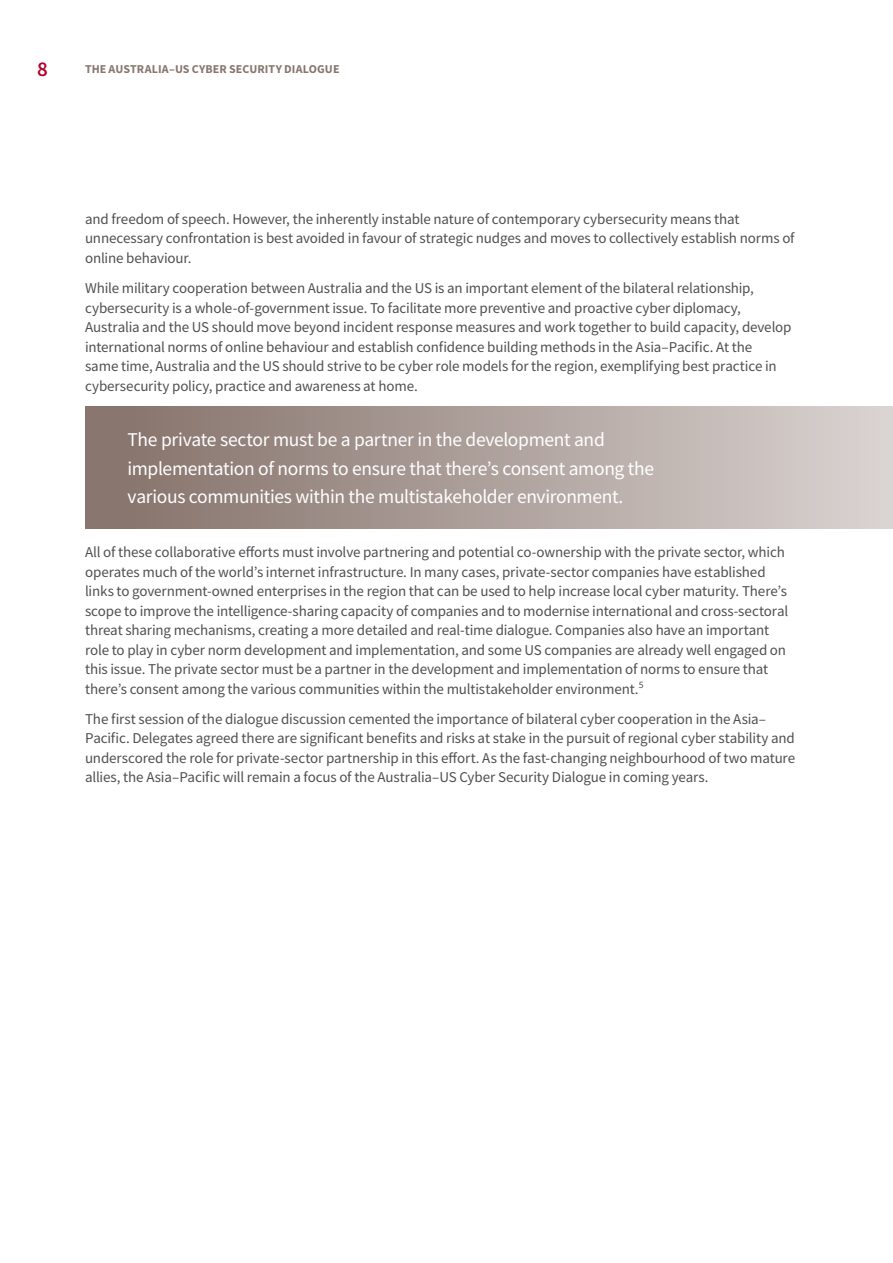
<style>
.page{position:relative;width:893px;height:1263px;background:#fff}
.page>*{position:absolute;margin:0;border:0;box-sizing:border-box;transform-origin:0 0}
.t1{font:600 21px "Source Sans Pro";color:#b3002d}
.t2{font:19.5px/28.5px "Source Sans Pro";letter-spacing:-.015em;color:#fff}
.Text{font:15px/19.5px "Source Sans Pro";letter-spacing:-.01em;color:#504f53}
.t3{font:700 12px "Source Sans Pro";letter-spacing:.005em;color:#89766f}
</style>
<div class="page">
<div style="left:85px;top:406px;width:808px;height:123px;background:linear-gradient(to right,#836f68,#d9d3d1)"></div>
<h1 class="t1" style="left:37px;top:55px;width:12px">8</h1>
<p class="t3" style="left:85px;top:60px;width:256px">THE AUSTRALIA–US CYBER SECURITY DIALOGUE</p>
<p class="Text" style="left:85px;top:209px;width:711px">and freedom of speech. However, the inherently instable nature of contemporary cybersecurity means that unnecessary confrontation is best avoided in favour of strategic nudges and moves to collectively establish norms of online behaviour.</p>
<p class="Text" style="left:85px;top:278px;width:708px">While military cooperation between Australia and the US is an important element of the bilateral relationship, cybersecurity is a whole-of-government issue. To facilitate more preventive and proactive cyber diplomacy, Australia and the US should move beyond incident response measures and work together to build capacity, develop international norms of online behaviour and establish confidence building methods in the Asia–Pacific. At the<br>same time, Australia and the US should strive to be cyber role models for the region, exemplifying best practice in cybersecurity policy, practice and awareness at home.</p>
<h2 class="t2" style="left:128px;top:425px;width:528px">The private sector must be a partner in the development and implementation of norms to ensure that there’s consent among the various communities within the multistakeholder environment.</h2>
<p class="Text" style="left:85px;top:542px;width:705px">All of these collaborative efforts must involve partnering and potential co-ownership with the private sector, which operates much of the world’s internet infrastructure. In many cases, private-sector companies have established links to government-owned enterprises in the region that can be used to help increase local cyber maturity. There’s scope to improve the intelligence-sharing capacity of companies and to modernise international and cross-sectoral threat sharing mechanisms, creating a more detailed and real-time dialogue. Companies also have an important role to play in cyber norm development and implementation, and some US companies are already well engaged on this issue. The private sector must be a partner in the development and implementation of norms to ensure that there’s consent among the various communities within the multistakeholder environment.<sup>5</sup></p>
<p class="Text" style="left:85px;top:709px;width:712px">The first session of the dialogue discussion cemented the importance of bilateral cyber cooperation in the Asia– Pacific. Delegates agreed there are significant benefits and risks at stake in the pursuit of regional cyber stability and underscored the role for private-sector partnership in this effort. As the fast-changing neighbourhood of two mature allies, the Asia–Pacific will remain a focus of the Australia–US Cyber Security Dialogue in coming years.</p>
</div>
